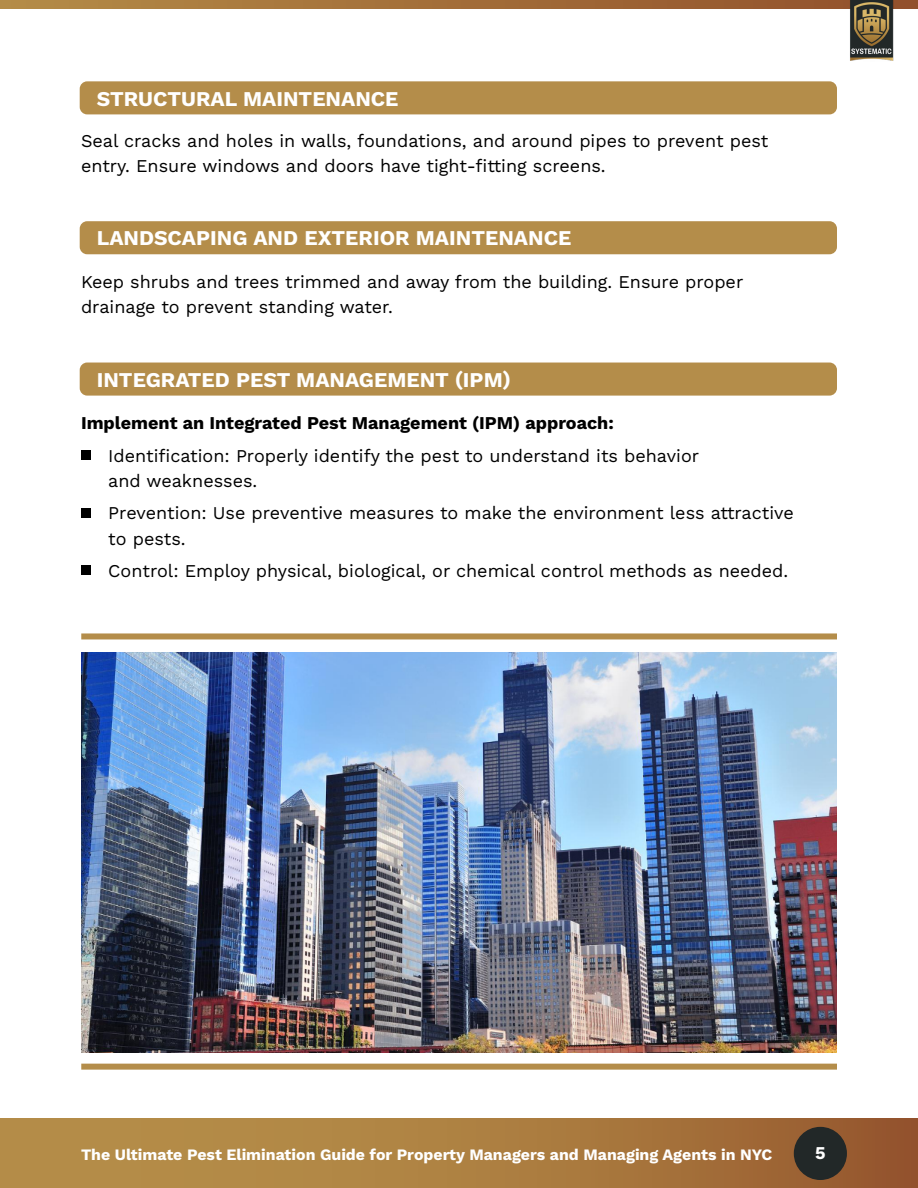
<style>
.page{position:relative;width:918px;height:1188px;background:#fff}
.page>*{position:absolute;margin:0;border:0;box-sizing:border-box;transform-origin:0 0}
.t1{font:700 21px "Work Sans";color:#fff}
.t2{font:18px/25.5px "Work Sans";color:#000}
.t3{font:700 18px "Work Sans";color:#000}
.t4{font:700 18px "Work Sans";color:#fff}
.t5{font:700 15.9px "Work Sans";color:#fff}
</style>
<div class="page">
<div style="left:0;top:1119px;width:918px;height:69px;background:linear-gradient(to right,#bb984d,#9a5e32)"></div>
<svg style="left:0;top:0;width:918px;height:8px"></svg>
<div style="left:794px;top:1127px;width:53px;height:53px;background:#222828;border-radius:50%"></div>
<img style="left:850px;top:0;width:44px;height:61px">
<div style="left:80px;top:81px;width:757px;height:33px;background:#b48d4a;border-radius:7px"></div>
<div style="left:80px;top:221px;width:757px;height:33px;background:#b48d4a;border-radius:7px"></div>
<div style="left:80px;top:363px;width:757px;height:33px;background:#b48d4a;border-radius:7px"></div>
<div style="left:81px;top:450px;width:9px;height:9px;background:#000"></div>
<div style="left:81px;top:508px;width:9px;height:9px;background:#000"></div>
<div style="left:81px;top:566px;width:9px;height:9px;background:#000"></div>
<img style="left:81px;top:652px;width:756px;height:401px">
<div style="left:81px;top:633px;width:756px;height:6px;background:#b48d4a"></div>
<div style="left:81px;top:1064px;width:756px;height:6px;background:#b48d4a"></div>
<p class="t1" style="left:97px;top:82px;width:303px">STRUCTURAL MAINTENANCE</p>
<p class="t2" style="left:81px;top:127px;width:689px">Seal cracks and holes in walls, foundations, and around pipes to prevent pest entry. Ensure windows and doors have tight-fitting screens.</p>
<p class="t1" style="left:97px;top:222px;width:476px">LANDSCAPING AND EXTERIOR MAINTENANCE</p>
<p class="t2" style="left:81px;top:268px;width:664px">Keep shrubs and trees trimmed and away from the building. Ensure proper drainage to prevent standing water.</p>
<p class="t1" style="left:97px;top:364px;width:416px">INTEGRATED PEST MANAGEMENT (IPM)</p>
<p class="t3" style="left:81px;top:410px;width:534px">Implement an Integrated Pest Management (IPM) approach:</p>
<p class="t2" style="left:108px;top:442px;width:592px">Identification: Properly identify the pest to understand its behavior and weaknesses.</p>
<p class="t2" style="left:108px;top:500px;width:687px">Prevention: Use preventive measures to make the environment less attractive to pests.</p>
<p class="t2" style="left:108px;top:557px;width:682px">Control: Employ physical, biological, or chemical control methods as needed.</p>
<p class="t5" style="left:81px;top:1142px;width:693px">The Ultimate Pest Elimination Guide for Property Managers and Managing Agents in NYC</p>
<p class="t4" style="left:815px;top:1139px;width:12px">5</p>
</div>
